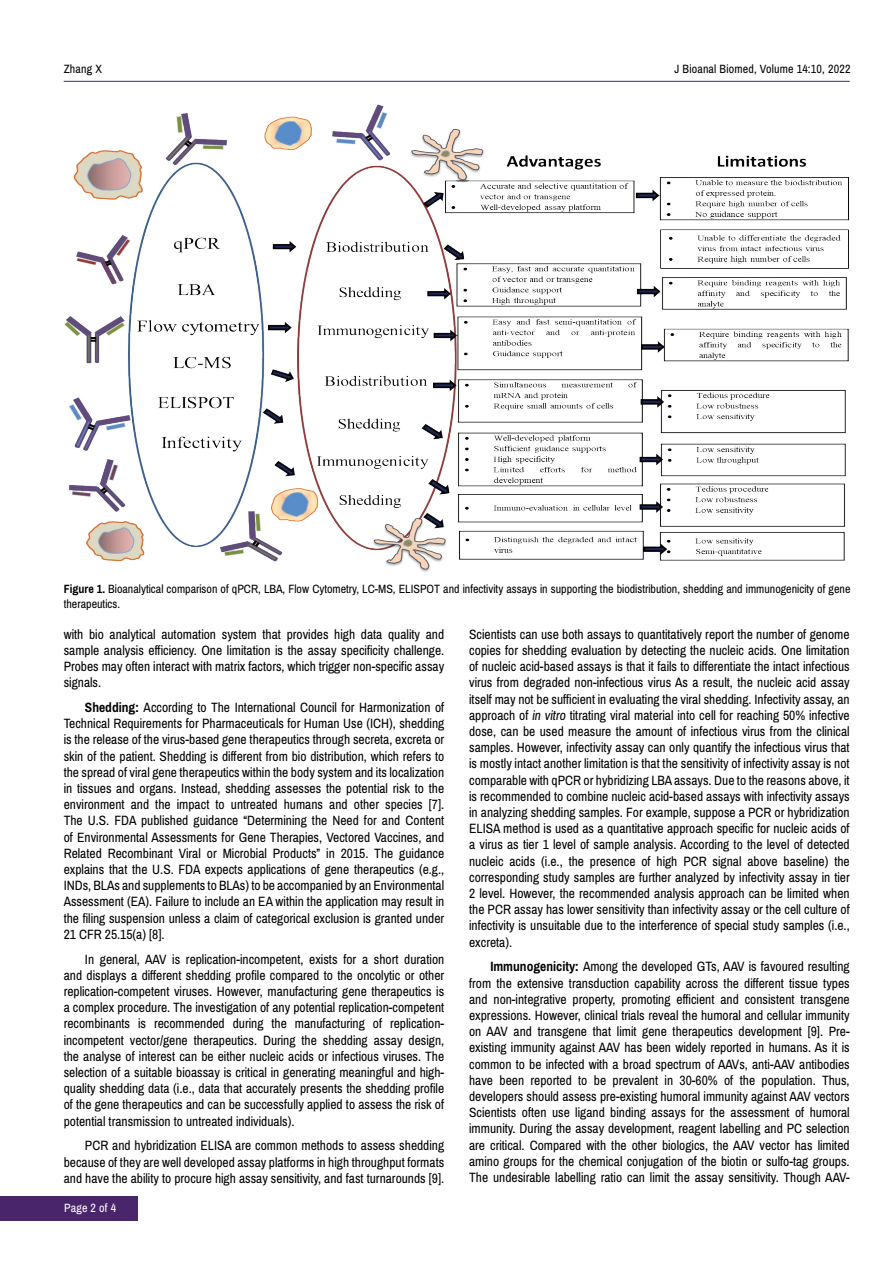
<style>
.page{position:relative;width:893px;height:1263px;background:#fff}
.page>*{position:absolute;margin:0;border:0;box-sizing:border-box;transform-origin:0 0}
.t1{font:13.5px/16.2px "Archivo Narrow";color:#000;text-align:justify}
.t2{font:12px/14.4px "Archivo Narrow";color:#000}
.t3{font:12px "Archivo Narrow";letter-spacing:.015em;color:#fff}
.s1{font-weight:700}
.s2{font-style:italic}
</style>
<div class="page">
<hr style="left:64px;top:81px;width:786px;height:1px;background:#49266c">
<div style="left:0;top:1196px;width:137px;height:24px;background:#49266c"></div>
<img style="left:64px;top:105px;width:786px;height:467px">
<p class="t2" style="left:64px;top:61px;width:40px">Zhang X</p>
<p class="t2" style="left:675px;top:61px;width:177px">J Bioanal Biomed, Volume 14:10, 2022</p>
<p class="t2" style="left:64px;top:582px;width:788px"><span class="s1">Figure 1.</span> Bioanalytical comparison of qPCR, LBA, Flow Cytometry, LC-MS, ELISPOT and infectivity assays in supporting the biodistribution, shedding and immunogenicity of gene therapeutics.</p>
<p class="t1" style="left:64px;top:626px;width:382px">with bio analytical automation system that provides high data quality and sample analysis efficiency. One limitation is the assay specificity challenge.<br>Probes may often interact with matrix factors, which trigger non-specific assay signals.</p>
<p class="t1" style="left:64px;top:699px;width:382px;text-indent:21px"><span class="s1">Shedding:</span> According to The International Council for Harmonization of Technical Requirements for Pharmaceuticals for Human Use (ICH), shedding is the release of the virus-based gene therapeutics through secreta, excreta or skin of the patient. Shedding is different from bio distribution, which refers to the spread of viral gene therapeutics within the body system and its localization in tissues and organs. Instead, shedding assesses the potential risk to the environment and the impact to untreated humans and other species [7].<br>The U.S. FDA published guidance “Determining the Need for and Content of Environmental Assessments for Gene Therapies, Vectored Vaccines, and Related Recombinant Viral or Microbial Products” in 2015. The guidance explains that the U.S. FDA expects applications of gene therapeutics (e.g., INDs, BLAs and supplements to BLAs) to be accompanied by an Environmental Assessment (EA). Failure to include an EA within the application may result in the filing suspension unless a claim of categorical exclusion is granted under 21 CFR 25.15(a) [8].</p>
<p class="t1" style="left:64px;top:951px;width:382px;text-indent:21px">In general, AAV is replication-incompetent, exists for a short duration and displays a different shedding profile compared to the oncolytic or other replication-competent viruses. However, manufacturing gene therapeutics is a complex procedure. The investigation of any potential replication-competent recombinants is recommended during the manufacturing of replication&shy;incompetent vector/gene therapeutics. During the shedding assay design, the analyse of interest can be either nucleic acids or infectious viruses. The selection of a suitable bioassay is critical in generating meaningful and high&shy;quality shedding data (i.e., data that accurately presents the shedding profile of the gene therapeutics and can be successfully applied to assess the risk of potential transmission to untreated individuals).</p>
<p class="t1" style="left:64px;top:1138px;width:382px;text-indent:21px">PCR and hybridization ELISA are common methods to assess shedding because of they are well developed assay platforms in high throughput formats and have the ability to procure high assay sensitivity, and fast turnarounds [9].</p>
<p class="t3" style="left:64px;top:1201px;width:54px">Page 2 of 4</p>
<p class="t1" style="left:469px;top:626px;width:382px">Scientists can use both assays to quantitatively report the number of genome copies for shedding evaluation by detecting the nucleic acids. One limitation of nucleic acid-based assays is that it fails to differentiate the intact infectious virus from degraded non-infectious virus As a result, the nucleic acid assay itself may not be sufficient in evaluating the viral shedding. Infectivity assay, an approach of <span class="s2">in vitro</span> titrating viral material into cell for reaching 50% infective dose, can be used measure the amount of infectious virus from the clinical samples. However, infectivity assay can only quantify the infectious virus that is mostly intact another limitation is that the sensitivity of infectivity assay is not comparable with qPCR or hybridizing LBA assays. Due to the reasons above, it is recommended to combine nucleic acid-based assays with infectivity assays in analyzing shedding samples. For example, suppose a PCR or hybridization ELISA method is used as a quantitative approach specific for nucleic acids of a virus as tier 1 level of sample analysis. According to the level of detected nucleic acids (i.e., the presence of high PCR signal above baseline) the corresponding study samples are further analyzed by infectivity assay in tier 2 level. However, the recommended analysis approach can be limited when the PCR assay has lower sensitivity than infectivity assay or the cell culture of infectivity is unsuitable due to the interference of special study samples (i.e., excreta).</p>
<p class="t1" style="left:469px;top:959px;width:382px;text-indent:21px"><span class="s1">Immunogenicity:</span> Among the developed GTs, AAV is favoured resulting from the extensive transduction capability across the different tissue types and non-integrative property, promoting efficient and consistent transgene expressions. However, clinical trials reveal the humoral and cellular immunity on AAV and transgene that limit gene therapeutics development [9]. Pre&shy;existing immunity against AAV has been widely reported in humans. As it is common to be infected with a broad spectrum of AAVs, anti-AAV antibodies have been reported to be prevalent in 30-60% of the population. Thus, developers should assess pre-existing humoral immunity against AAV vectors Scientists often use ligand binding assays for the assessment of humoral immunity. During the assay development, reagent labelling and PC selection are critical. Compared with the other biologics, the AAV vector has limited amino groups for the chemical conjugation of the biotin or sulfo-tag groups.<br>The undesirable labelling ratio can limit the assay sensitivity. Though AAV-</p>
</div>
